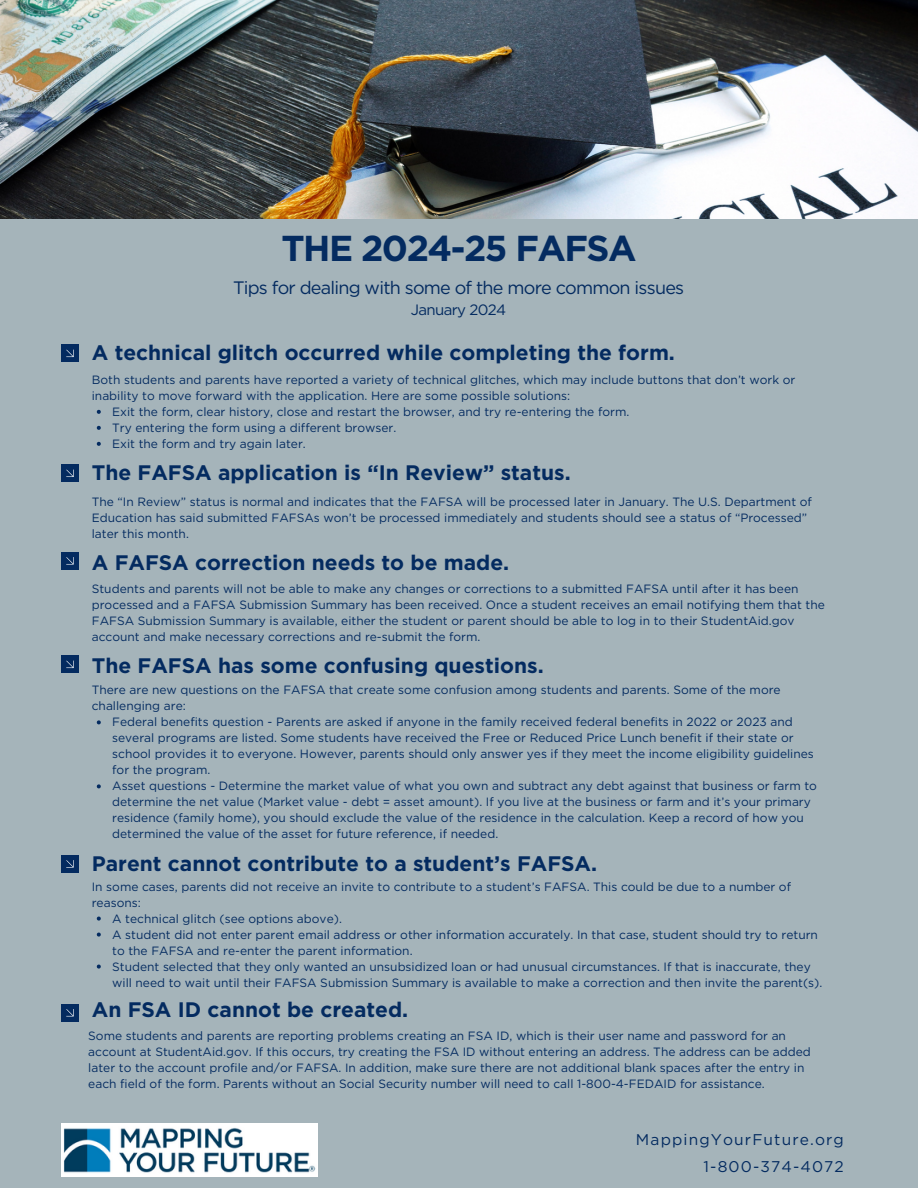
<style>
.page{position:relative;width:918px;height:1188px;background:#a5b4ba}
.page>*{position:absolute;margin:0;border:0;box-sizing:border-box;transform-origin:0 0}
.t1{font:700 36px "Gotham";letter-spacing:-.04em;color:#042b60}
.t2{font:700 21px "Gotham";color:#042b60}
.t3{font:18px "Gotham";letter-spacing:-.04em;color:#042b60}
.t4{font:15.45px "Gotham";letter-spacing:.075em;color:#042b60}
.t5{font:15px "Gotham";letter-spacing:-.04em;color:#042b60}
.t6{font:12px/16px "Gotham";color:#042b60}
</style>
<div class="page">
<img style="left:0;top:0;width:918px;height:218px">
<div style="left:61px;top:345px;width:18px;height:17px;background:#042b60"></div>
<svg style="left:66px;top:350px;width:8px;height:7px"></svg>
<div style="left:61px;top:465px;width:18px;height:17px;background:#042b60"></div>
<svg style="left:66px;top:470px;width:8px;height:7px"></svg>
<div style="left:61px;top:552px;width:18px;height:17px;background:#042b60"></div>
<svg style="left:66px;top:557px;width:8px;height:8px"></svg>
<div style="left:61px;top:656px;width:18px;height:17px;background:#042b60"></div>
<svg style="left:66px;top:661px;width:8px;height:7px"></svg>
<div style="left:61px;top:855px;width:18px;height:17px;background:#042b60"></div>
<svg style="left:66px;top:860px;width:8px;height:8px"></svg>
<div style="left:61px;top:1004px;width:18px;height:17px;background:#042b60"></div>
<svg style="left:66px;top:1009px;width:8px;height:7px"></svg>
<img style="left:61px;top:1124px;width:257px;height:53px">
<svg style="left:97px;top:410px;width:4px;height:4px"></svg>
<svg style="left:97px;top:426px;width:4px;height:4px"></svg>
<svg style="left:97px;top:442px;width:4px;height:4px"></svg>
<svg style="left:97px;top:720px;width:4px;height:4px"></svg>
<svg style="left:97px;top:784px;width:4px;height:4px"></svg>
<svg style="left:97px;top:917px;width:4px;height:4px"></svg>
<svg style="left:97px;top:933px;width:4px;height:4px"></svg>
<svg style="left:97px;top:965px;width:4px;height:4px"></svg>
<h1 class="t1" style="left:281px;top:227px;width:357px">THE 2024-25 FAFSA</h1>
<h3 class="t3" style="left:233px;top:277px;width:453px">Tips for dealing with some of the more common issues</h3>
<p class="t5" style="left:411px;top:301px;width:97px">January 2024</p>
<p class="t2" style="left:92px;top:340px;width:585px">A technical glitch occurred while completing the form.</p>
<p class="t6" style="left:92px;top:371px;width:705px">Both students and parents have reported a variety of technical glitches, which may include buttons that don’t work or inability to move forward with the application. Here are some possible solutions:</p>
<p class="t6" style="left:112px;top:403px;width:519px">Exit the form, clear history, close and restart the browser, and try re-entering the form.</p>
<p class="t6" style="left:112px;top:419px;width:286px">Try entering the form using a different browser.</p>
<p class="t6" style="left:112px;top:435px;width:195px">Exit the form and try again later.</p>
<h1 class="t2" style="left:92px;top:460px;width:480px">The FAFSA application is “In Review” status.</h1>
<p class="t6" style="left:92px;top:493px;width:722px">The “In Review” status is normal and indicates that the FAFSA will be processed later in January. The U.S. Department of<br>Education has said submitted FAFSAs won’t be processed immediately and students should see a status of “Processed” later this month.</p>
<p class="t2" style="left:92px;top:550px;width:419px">A FAFSA correction needs to be made.</p>
<h1 class="t6" style="left:92px;top:581px;width:735px">Students and parents will not be able to make any changes or corrections to a submitted FAFSA until after it has been processed and a FAFSA Submission Summary has been received. Once a student receives an email notifying them that the FAFSA Submission Summary is available, either the student or parent should be able to log in to their StudentAid.gov account and make necessary corrections and re-submit the form.</h1>
<p class="t2" style="left:92px;top:653px;width:453px">The FAFSA has some confusing questions.</p>
<p class="t6" style="left:92px;top:682px;width:690px">There are new questions on the FAFSA that create some confusion among students and parents. Some of the more challenging are:</p>
<h1 class="t6" style="left:112px;top:714px;width:703px">Federal benefits question - Parents are asked if anyone in the family received federal benefits in 2022 or 2023 and several programs are listed. Some students have received the Free or Reduced Price Lunch benefit if their state or school provides it to everyone. However, parents should only answer yes if they meet the income eligibility guidelines for the program.</h1>
<p class="t6" style="left:112px;top:778px;width:706px">Asset questions - Determine the market value of what you own and subtract any debt against that business or farm to determine the net value (Market value - debt = asset amount). If you live at the business or farm and it’s your primary residence (family home), you should exclude the value of the residence in the calculation. Keep a record of how you determined the value of the asset for future reference, if needed.</p>
<p class="t2" style="left:92px;top:850px;width:507px">Parent cannot contribute to a student’s FAFSA.</p>
<p class="t6" style="left:92px;top:878px;width:701px">In some cases, parents did not receive an invite to contribute to a student’s FAFSA. This could be due to a number of reasons:</p>
<p class="t6" style="left:112px;top:910px;width:231px">A technical glitch (see options above).</p>
<h1 class="t6" style="left:112px;top:926px;width:707px">A student did not enter parent email address or other information accurately. In that case, student should try to return to the FAFSA and re-enter the parent information.</h1>
<p class="t6" style="left:112px;top:958px;width:712px">Student selected that they only wanted an unsubsidized loan or had unusual circumstances. If that is inaccurate, they will need to wait until their FAFSA Submission Summary is available to make a correction and then invite the parent(s).</p>
<p class="t2" style="left:92px;top:996px;width:318px">An FSA ID cannot be created.</p>
<p class="t6" style="left:88px;top:1027px;width:724px">Some students and parents are reporting problems creating an FSA ID, which is their user name and password for an account at StudentAid.gov. If this occurs, try creating the FSA ID without entering an address. The address can be added later to the account profile and/or FAFSA. In addition, make sure there are not additional blank spaces after the entry in each field of the form. Parents without an Social Security number will need to call 1-800-4-FEDAID for assistance.</p>
<p class="t4" style="left:636px;top:1130px;width:209px">MappingYourFuture.org</p>
<p class="t4" style="left:704px;top:1157px;width:142px">1-800-374-4072</p>
</div>
